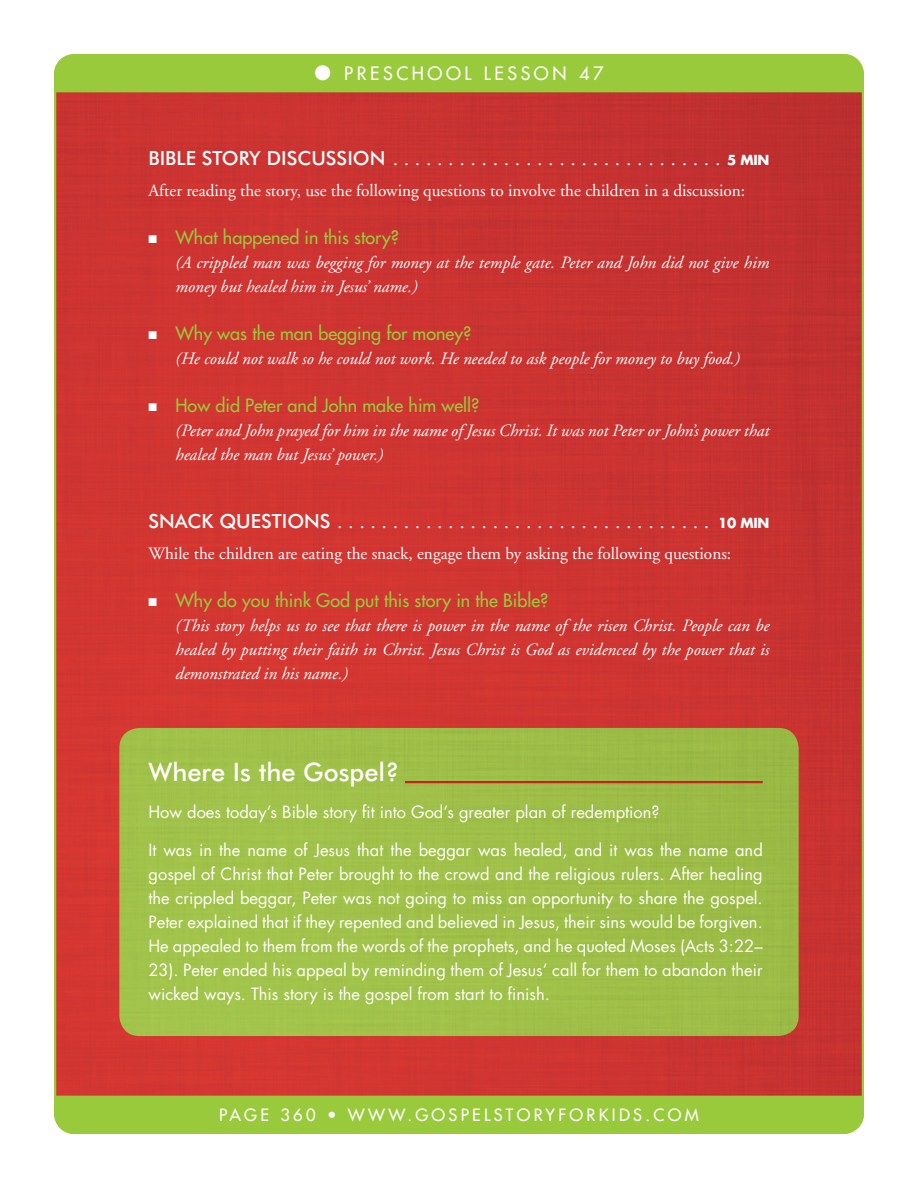
<style>
.page{position:relative;width:918px;height:1188px;background:#fff}
.page>*{position:absolute;margin:0;border:0;box-sizing:border-box;transform-origin:0 0}
.WIJ_HED{font:500 25.5px "Futura BT";color:#fff}
.SUB_1{font:19.5px "Adobe Garamond";color:#fff}
.t1{font:18px "Futura";color:#99ca3b}
.t2{font:18px "Futura";letter-spacing:.2em;color:#fff}
.Bulleted_Answer{font:italic 17.25px/24px "Adobe Garamond";color:#fff}
.TXT{font:17.25px "Adobe Garamond";color:#fff}
.WIJ_Txt{font:16.5px/24px "Futura";color:#fff;text-align:justify}
.t3{font:16.5px "Futura";letter-spacing:.2em;color:#fff}
.s1{font-family:"Futura BT";font-weight:500}
.s2{font-family:"Futura";font-weight:700;font-size:13.5px}
.s3{color:#fff}
</style>
<div class="page">
<img style="left:57px;top:92px;width:804px;height:1004px">
<div style="left:54px;top:54px;width:810px;height:38px;background:#99ca3b"></div>
<div style="left:54px;top:1096px;width:810px;height:38px;background:#99ca3b"></div>
<div style="left:119px;top:728px;width:680px;height:308px;background:#9fc049"></div>
<hr style="left:405px;top:781px;width:358px;height:2px;background:#c82026">
<p class="t2" style="left:315px;top:62px;width:290px">● PRESCHOOL LESSON 47</p>
<p class="SUB_1" style="left:148px;top:149px;width:623px"><span class="s1">BIBLE STORY DISCUSSION</span> .............................. <span class="s2">5 MIN</span></p>
<p class="TXT" style="left:148px;top:181px;width:598px">After reading the story, use the following questions to involve the children in a discussion:</p>
<p class="t1" style="left:148px;top:226px;width:252px"><span class="s3">■</span> What happened in this story?</p>
<p class="Bulleted_Answer" style="left:176px;top:251px;width:595px">(A crippled man was begging for money at the temple gate. Peter and John did not give him money but healed him in Jesus’ name.)</p>
<p class="t1" style="left:148px;top:322px;width:324px"><span class="s3">■</span> Why was the man begging for money?</p>
<p class="Bulleted_Answer" style="left:176px;top:347px;width:566px">(He could not walk so he could not work. He needed to ask people for money to buy food.)</p>
<p class="t1" style="left:148px;top:394px;width:332px"><span class="s3">■</span> How did Peter and John make him well?</p>
<p class="Bulleted_Answer" style="left:176px;top:419px;width:595px">(Peter and John prayed for him in the name of Jesus Christ. It was not Peter or John’s power that healed the man but Jesus’ power.)</p>
<p class="SUB_1" style="left:148px;top:512px;width:623px"><span class="s1">SNACK QUESTIONS</span>.................................. <span class="s2">10 MIN</span></p>
<p class="TXT" style="left:148px;top:544px;width:584px">While the children are eating the snack, engage them by asking the following questions:</p>
<p class="t1" style="left:148px;top:589px;width:401px"><span class="s3">■</span> Why do you think God put this story in the Bible?</p>
<p class="Bulleted_Answer" style="left:176px;top:614px;width:596px;text-align:justify">(This story helps us to see that there is power in the name of the risen Christ. People can be healed by putting their faith in Christ. Jesus Christ is God as evidenced by the power that is demonstrated in his name.)</p>
<p class="WIJ_HED" style="left:148px;top:756px;width:252px">Where Is the Gospel?</p>
<p class="WIJ_Txt" style="left:148px;top:801px;width:513px">How does today’s Bible story fit into God’s greater plan of redemption?</p>
<p class="WIJ_Txt" style="left:148px;top:838px;width:616px">It was in the name of Jesus that the beggar was healed, and it was the name and gospel of Christ that Peter brought to the crowd and the religious rulers. After healing the crippled beggar, Peter was not going to miss an opportunity to share the gospel.<br>Peter explained that if they repented and believed in Jesus, their sins would be forgiven.<br>He appealed to them from the words of the prophets, and he quoted Moses (Acts 3:22– 23). Peter ended his appeal by reminding them of Jesus’ call for them to abandon their wicked ways. This story is the gospel from start to finish.</p>
<p class="t3" style="left:219px;top:1105px;width:481px">PAGE 360 • WWW.GOSPELSTORYFORKIDS.COM</p>
</div>
